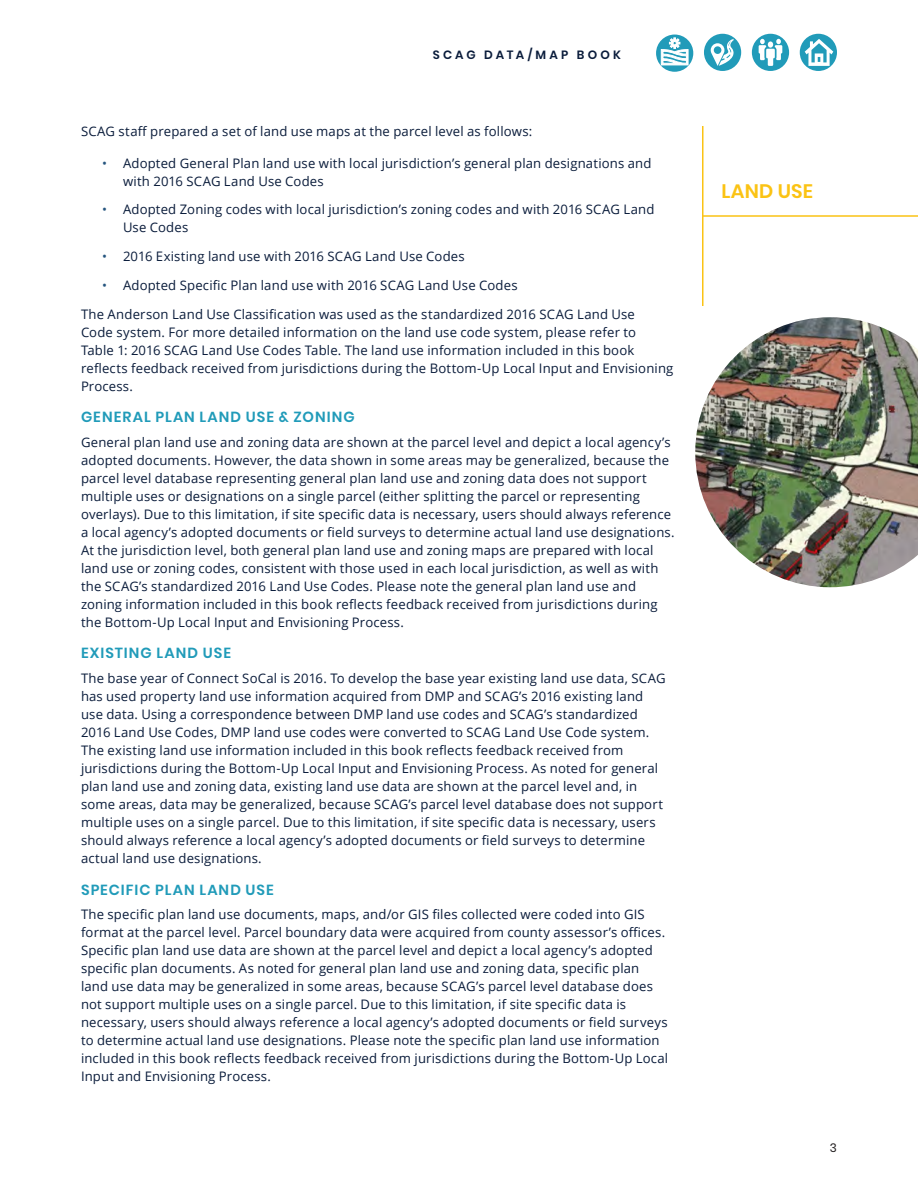
<style>
.page{position:relative;width:918px;height:1188px;background:#fff}
.page>*{position:absolute;margin:0;border:0;box-sizing:border-box;transform-origin:0 0}
.Chapter_Title{font:600 19.5px "Poppins";letter-spacing:.015em;color:#fbc314}
.Heading__2{font:600 14.7px "Poppins";letter-spacing:.07em;color:#219bb9}
.t1{font:13.2px/18px "Open Sans";letter-spacing:.01em;color:#0a1c3b}
.t2{font:600 12px "Poppins";letter-spacing:.265em;color:#0a1c3b}
.t3{font:12px "Poppins";color:#231f20}
.s1{color:#26557f}
</style>
<div class="page">
<div style="left:752px;top:34px;width:37px;height:37px;background:#219bb9;border-radius:50%"></div>
<svg style="left:759px;top:39px;width:23px;height:27px"></svg>
<div style="left:800px;top:34px;width:37px;height:37px;background:#219bb9;border-radius:50%"></div>
<svg style="left:805px;top:39px;width:28px;height:27px"></svg>
<svg style="left:656px;top:35px;width:37px;height:37px"></svg>
<svg style="left:661px;top:38px;width:28px;height:27px"></svg>
<div style="left:704px;top:34px;width:37px;height:37px;background:#219bb9;border-radius:50%"></div>
<svg style="left:711px;top:39px;width:23px;height:27px"></svg>
<img style="left:695px;top:317px;width:223px;height:270px">
<hr style="left:702px;top:126px;width:2px;height:180px;background:#fbc314">
<hr style="left:703px;top:215px;width:215px;height:2px;background:#fbc314">
<p class="t2" style="left:433px;top:48px;width:190px">SCAG DATA/MAP BOOK</p>
<p class="t1" style="left:81px;top:122px;width:453px">SCAG staff prepared a set of land use maps at the parcel level as follows:</p>
<p class="t1" style="left:123px;top:153px;width:530px;text-indent:-21px"><span class="s1">•</span> Adopted General Plan land use with local jurisdiction’s general plan designations and with 2016 SCAG Land Use Codes</p>
<p class="t1" style="left:123px;top:200px;width:533px;text-indent:-21px"><span class="s1">•</span> Adopted Zoning codes with local jurisdiction’s zoning codes and with 2016 SCAG Land<br>Use Codes</p>
<p class="t1" style="left:102px;top:247px;width:364px"><span class="s1">•</span> 2016 Existing land use with 2016 SCAG Land Use Codes</p>
<p class="t1" style="left:102px;top:276px;width:417px"><span class="s1">•</span> Adopted Specific Plan land use with 2016 SCAG Land Use Codes</p>
<p class="t1" style="left:81px;top:305px;width:594px">The Anderson Land Use Classification was used as the standardized 2016 SCAG Land Use<br>Code system. For more detailed information on the land use code system, please refer to<br>Table 1: 2016 SCAG Land Use Codes Table. The land use information included in this book reflects feedback received from jurisdictions during the Bottom-Up Local Input and Envisioning Process.</p>
<p class="Heading__2" style="left:81px;top:409px;width:275px">GENERAL PLAN LAND USE &amp; ZONING</p>
<p class="t1" style="left:81px;top:433px;width:595px">General plan land use and zoning data are shown at the parcel level and depict a local agency’s adopted documents. However, the data shown in some areas may be generalized, because the parcel level database representing general plan land use and zoning data does not support multiple uses or designations on a single parcel (either splitting the parcel or representing overlays). Due to this limitation, if site specific data is necessary, users should always reference a local agency’s adopted documents or field surveys to determine actual land use designations.<br>At the jurisdiction level, both general plan land use and zoning maps are prepared with local land use or zoning codes, consistent with those used in each local jurisdiction, as well as with the SCAG’s standardized 2016 Land Use Codes. Please note the general plan land use and zoning information included in this book reflects feedback received from jurisdictions during the Bottom-Up Local Input and Envisioning Process.</p>
<p class="Heading__2" style="left:81px;top:645px;width:152px">EXISTING LAND USE</p>
<p class="t1" style="left:81px;top:669px;width:586px">The base year of Connect SoCal is 2016. To develop the base year existing land use data, SCAG has used property land use information acquired from DMP and SCAG’s 2016 existing land use data. Using a correspondence between DMP land use codes and SCAG’s standardized 2016 Land Use Codes, DMP land use codes were converted to SCAG Land Use Code system.<br>The existing land use information included in this book reflects feedback received from jurisdictions during the Bottom-Up Local Input and Envisioning Process. As noted for general plan land use and zoning data, existing land use data are shown at the parcel level and, in some areas, data may be generalized, because SCAG’s parcel level database does not support multiple uses on a single parcel. Due to this limitation, if site specific data is necessary, users should always reference a local agency’s adopted documents or field surveys to determine actual land use designations.</p>
<p class="Heading__2" style="left:81px;top:881px;width:194px">SPECIFIC PLAN LAND USE</p>
<p class="t1" style="left:81px;top:905px;width:589px">The specific plan land use documents, maps, and/or GIS files collected were coded into GIS format at the parcel level. Parcel boundary data were acquired from county assessor’s offices.<br>Specific plan land use data are shown at the parcel level and depict a local agency’s adopted specific plan documents. As noted for general plan land use and zoning data, specific plan land use data may be generalized in some areas, because SCAG’s parcel level database does not support multiple uses on a single parcel. Due to this limitation, if site specific data is necessary, users should always reference a local agency’s adopted documents or field surveys to determine actual land use designations. Please note the specific plan land use information included in this book reflects feedback received from jurisdictions during the Bottom-Up Local Input and Envisioning Process.</p>
<p class="Chapter_Title" style="left:721px;top:180px;width:93px">LAND USE</p>
<p class="t3" style="left:830px;top:1141px;width:9px">3</p>
</div>
